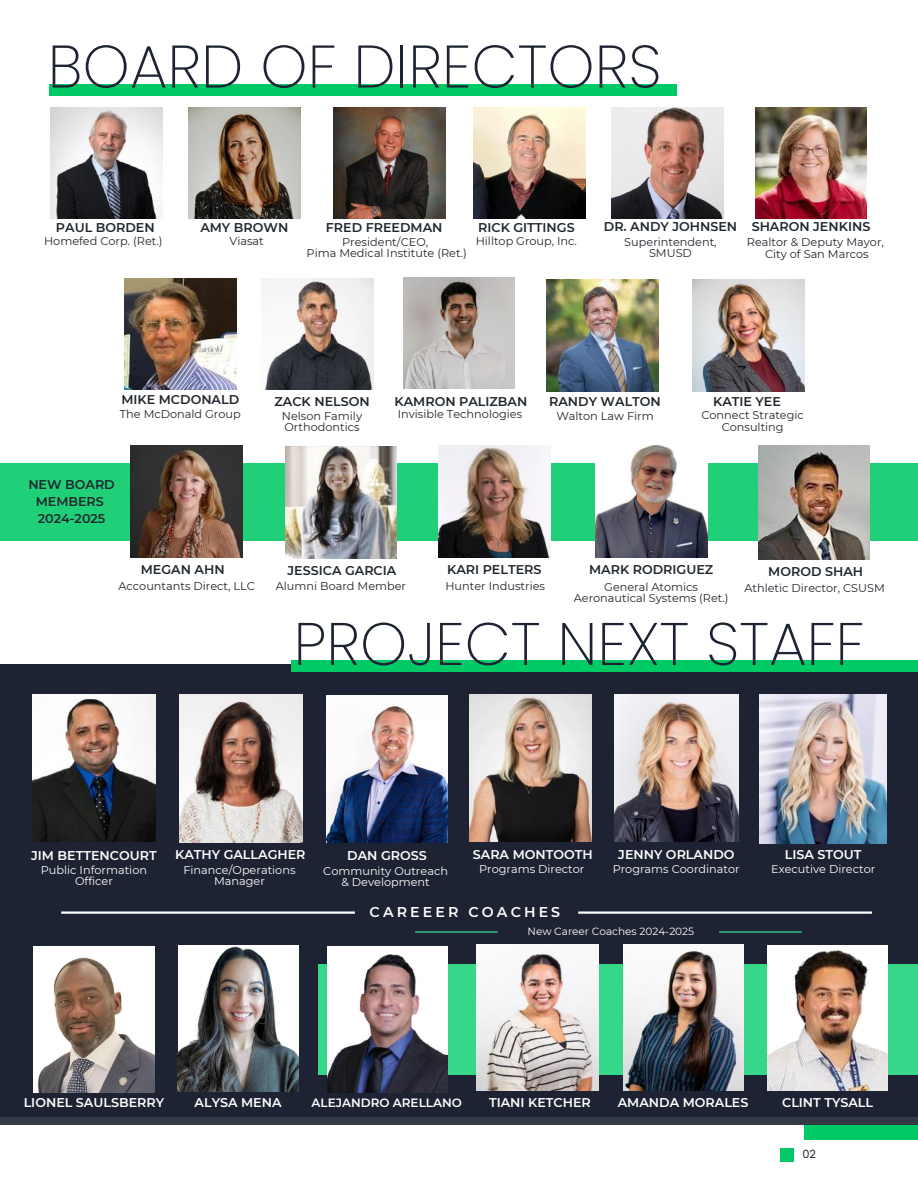
<style>
.page{position:relative;width:918px;height:1188px;background:#fff}
.page>*{position:absolute;margin:0;border:0;box-sizing:border-box;transform-origin:0 0}
.t1{font:200 60px "Poppins";color:#1d2332}
.t2{font:600 14.25px "Montserrat";letter-spacing:.215em;color:#fff}
.t3{font:600 12.75px/17px "Montserrat";color:#20262d;text-align:center}
.t4{font:600 12.75px "Montserrat";color:#fff}
.t5{font:600 12px "Montserrat";color:#fff}
.t6{font:11.25px/11.2px "Montserrat";color:#20262d;text-align:center}
.t7{font:11.25px/11.2px "Montserrat";color:#fff;text-align:center}
.t8{font:11.25px "Poppins";color:#1d2332}
.t9{font:10.5px "Montserrat";color:#fff}
</style>
<div class="page">
<div style="left:0;top:664px;width:918px;height:453px;background:#1d2332"></div>
<div style="left:318px;top:964px;width:600px;height:111px;background:#37d78a"></div>
<div style="left:804px;top:1125px;width:114px;height:14px;background:#00ca66"></div>
<div style="left:0;top:1117px;width:918px;height:8px;background:#343946"></div>
<div style="left:780px;top:1148px;width:13px;height:14px;background:#00ca66"></div>
<div style="left:49px;top:84px;width:627px;height:11px;background:#00ca66"></div>
<div style="left:291px;top:661px;width:627px;height:11px;background:#00ca66"></div>
<img style="left:477px;top:944px;width:121px;height:146px">
<img style="left:623px;top:944px;width:121px;height:146px">
<img style="left:760px;top:695px;width:127px;height:148px">
<img style="left:614px;top:695px;width:124px;height:147px">
<img style="left:470px;top:695px;width:121px;height:147px">
<img style="left:326px;top:696px;width:122px;height:147px">
<img style="left:179px;top:695px;width:124px;height:147px">
<img style="left:32px;top:695px;width:124px;height:147px">
<img style="left:33px;top:948px;width:122px;height:144px">
<img style="left:327px;top:946px;width:120px;height:147px">
<img style="left:767px;top:945px;width:121px;height:146px">
<img style="left:51px;top:107px;width:112px;height:112px">
<img style="left:189px;top:107px;width:111px;height:112px">
<img style="left:333px;top:107px;width:112px;height:112px">
<img style="left:474px;top:107px;width:111px;height:112px">
<img style="left:612px;top:107px;width:111px;height:112px">
<img style="left:755px;top:107px;width:112px;height:112px">
<img style="left:124px;top:278px;width:112px;height:112px">
<img style="left:261px;top:278px;width:112px;height:112px">
<img style="left:403px;top:277px;width:112px;height:112px">
<img style="left:547px;top:280px;width:111px;height:111px">
<img style="left:693px;top:280px;width:112px;height:111px">
<div style="left:0;top:463px;width:918px;height:78px;background:#1fd078"></div>
<img style="left:758px;top:445px;width:112px;height:115px">
<img style="left:595px;top:446px;width:112px;height:112px">
<img style="left:439px;top:446px;width:112px;height:112px">
<img style="left:285px;top:447px;width:112px;height:111px">
<img style="left:131px;top:445px;width:112px;height:112px">
<img style="left:178px;top:945px;width:120px;height:147px">
<hr style="left:61px;top:911px;width:294px;height:3px;background:#fff">
<hr style="left:578px;top:911px;width:294px;height:3px;background:#fff">
<hr style="left:719px;top:931px;width:83px;height:2px;background:#3bf197">
<hr style="left:415px;top:931px;width:83px;height:2px;background:#3bf197">
<h1 class="t1" style="left:48px;top:25px;width:615px">BOARD OF DIRECTORS</h1>
<p class="t3" style="left:56px;top:219px;width:100px">PAUL BORDEN</p>
<p class="t6" style="left:44px;top:236px;width:120px">Homefed Corp. (Ret.)</p>
<p class="t3" style="left:200px;top:219px;width:89px">AMY BROWN</p>
<p class="t6" style="left:229px;top:236px;width:36px">Viasat</p>
<p class="t3" style="left:326px;top:219px;width:118px">FRED FREEDMAN</p>
<p class="t6" style="left:307px;top:237px;width:162px;line-height:10.4px">President/CEO,<br>Pima Medical Institute (Ret.)</p>
<p class="t3" style="left:478px;top:219px;width:98px">RICK GITTINGS</p>
<p class="t6" style="left:476px;top:236px;width:103px">Hilltop Group, Inc.</p>
<p class="t3" style="left:604px;top:218px;width:135px">DR. ANDY JOHNSEN</p>
<p class="t6" style="left:624px;top:236px;width:94px">Superintendent,<br>SMUSD</p>
<p class="t3" style="left:752px;top:218px;width:120px">SHARON JENKINS</p>
<p class="t6" style="left:747px;top:237px;width:138px">Realtor &amp; Deputy Mayor,<br>City of San Marcos</p>
<p class="t3" style="left:121px;top:391px;width:119px">MIKE MCDONALD</p>
<p class="t6" style="left:120px;top:409px;width:122px">The McDonald Group</p>
<p class="t3" style="left:28px;top:476px;width:88px">NEW BOARD<br>MEMBERS<br>2024-2025</p>
<p class="t3" style="left:141px;top:561px;width:85px">MEGAN AHN</p>
<p class="t3" style="left:274px;top:393px;width:97px">ZACK NELSON</p>
<p class="t6" style="left:282px;top:410px;width:82px;text-align:left">Nelson Family<br>Orthodontics</p>
<p class="t3" style="left:394px;top:393px;width:134px">KAMRON PALIZBAN</p>
<p class="t6" style="left:398px;top:409px;width:126px">Invisible Technologies</p>
<p class="t3" style="left:549px;top:393px;width:113px">RANDY WALTON</p>
<p class="t6" style="left:556px;top:410px;width:99px">Walton Law Firm</p>
<p class="t3" style="left:713px;top:393px;width:69px">KATIE YEE</p>
<p class="t6" style="left:701px;top:410px;width:104px">Connect Strategic<br>Consulting</p>
<p class="t3" style="left:288px;top:562px;width:110px">JESSICA GARCIA</p>
<p class="t3" style="left:447px;top:561px;width:96px">KARI PELTERS</p>
<p class="t3" style="left:589px;top:561px;width:126px">MARK RODRIGUEZ</p>
<p class="t3" style="left:768px;top:563px;width:96px">MOROD SHAH</p>
<p class="t6" style="left:119px;top:580px;width:138px">Accountants Direct, LLC</p>
<p class="t6" style="left:276px;top:580px;width:132px">Alumni Board Member</p>
<p class="t6" style="left:445px;top:580px;width:101px">Hunter Industries</p>
<p class="t6" style="left:574px;top:581px;width:156px">General Atomics<br>Aeronautical Systems (Ret.)</p>
<p class="t6" style="left:744px;top:582px;width:142px">Athletic Director, CSUSM</p>
<h1 class="t1" style="left:294px;top:602px;width:572px">PROJECT NEXT STAFF</h1>
<p class="t4" style="left:31px;top:848px;width:127px">JIM BETTENCOURT</p>
<p class="t4" style="left:175px;top:847px;width:132px">KATHY GALLAGHER</p>
<p class="t4" style="left:347px;top:848px;width:81px">DAN GROSS</p>
<p class="t4" style="left:473px;top:847px;width:121px">SARA MONTOOTH</p>
<p class="t4" style="left:618px;top:847px;width:118px">JENNY ORLANDO</p>
<p class="t4" style="left:785px;top:847px;width:78px">LISA STOUT</p>
<p class="t7" style="left:41px;top:864px;width:108px">Public Information<br>Officer</p>
<p class="t7" style="left:183px;top:864px;width:114px">Finance/Operations<br>Manager</p>
<p class="t7" style="left:323px;top:865px;width:126px">Community Outreach &amp; Development</p>
<p class="t7" style="left:479px;top:864px;width:107px">Programs Director</p>
<p class="t7" style="left:613px;top:864px;width:129px">Programs Coordinator</p>
<p class="t7" style="left:771px;top:864px;width:106px">Executive Director</p>
<p class="t2" style="left:370px;top:904px;width:192px">CAREEER COACHES</p>
<p class="t9" style="left:527px;top:925px;width:168px">New Career Coaches 2024-2025</p>
<p class="t4" style="left:24px;top:1095px;width:142px">LIONEL SAULSBERRY</p>
<p class="t4" style="left:195px;top:1095px;width:88px">ALYSA MENA</p>
<p class="t5" style="left:312px;top:1095px;width:152px">ALEJANDRO ARELLANO</p>
<p class="t4" style="left:489px;top:1094px;width:103px">TIANI KETCHER</p>
<p class="t4" style="left:618px;top:1095px;width:132px">AMANDA MORALES</p>
<p class="t4" style="left:782px;top:1094px;width:93px">CLINT TYSALL</p>
<p class="t8" style="left:802px;top:1147px;width:15px">02</p>
</div>
